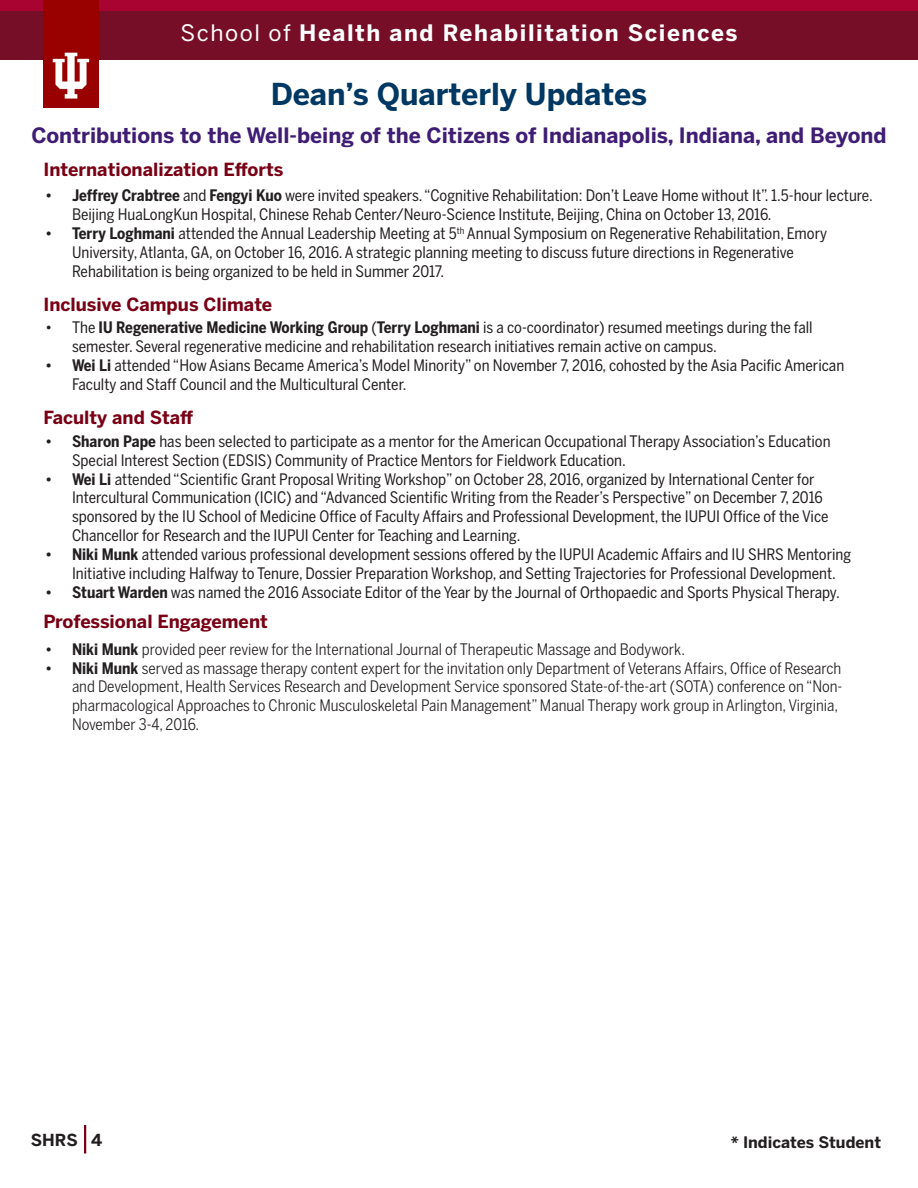
<style>
.page{position:relative;width:918px;height:1188px;background:#fff}
.page>*{position:absolute;margin:0;border:0;box-sizing:border-box;transform-origin:0 0}
.t1{font:700 30px "Benton Sans";color:#003863}
.t2{font:700 22.5px "Benton Sans";letter-spacing:.07em;color:#fff}
.t3{font:700 21px "Benton Sans";color:#401d75}
.t4{font:700 18px "Benton Sans";color:#790015}
.t5{font:700 16.5px "Benton Sans";color:#231f20}
.t6{font:15.75px/18.9px "Benton Sans Cond";color:#231f20}
.t7{font:15.75px/18.9px "Benton Sans Cond";color:#231f20}
.t8{font:700 15.75px "Benton Sans";color:#231f20}
.s1{font-weight:400}
.s2{font-weight:700}
</style>
<div class="page">
<hr style="left:84px;top:1125px;width:2px;height:29px;background:#790015">
<div style="left:0;top:0;width:918px;height:15px;background:#a90332"></div>
<div style="left:0;top:12px;width:918px;height:48px;background:#770e28"></div>
<img style="left:44px;top:0;width:55px;height:108px">
<p class="t2" style="left:181px;top:18px;width:558px"><span class="s1">School of</span> Health and Rehabilitation Sciences</p>
<p class="t1" style="left:271px;top:75px;width:378px">Dean’s Quarterly Updates</p>
<p class="t3" style="left:31px;top:122px;width:857px">Contributions to the Well-being of the Citizens of Indianapolis, Indiana, and Beyond</p>
<p class="t4" style="left:44px;top:158px;width:241px">Internationalization Efforts</p>
<p class="t6" style="left:72px;top:186px;width:802px;text-indent:-27px"><span class="s2">• Jeffrey Crabtree</span> and <span class="s2">Fengyi Kuo</span> were invited speakers. “Cognitive Rehabilitation: Don’t Leave Home without It”. 1.5-hour lecture.<br>Beijing HuaLongKun Hospital, Chinese Rehab Center/Neuro-Science Institute, Beijing, China on October 13, 2016.</p>
<p class="t6" style="left:72px;top:224px;width:757px;text-indent:-27px"><span class="s2">• Terry Loghmani</span> attended the Annual Leadership Meeting at 5<sup>th</sup> Annual Symposium on Regenerative Rehabilitation, Emory<br>University, Atlanta, GA, on October 16, 2016. A strategic planning meeting to discuss future directions in Regenerative<br>Rehabilitation is being organized to be held in Summer 2017.</p>
<p class="t4" style="left:44px;top:293px;width:230px">Inclusive Campus Climate</p>
<p class="t6" style="left:72px;top:318px;width:742px;text-indent:-27px">• The <span class="s2">IU Regenerative Medicine Working Group</span> (<span class="s2">Terry Loghmani</span> is a co-coordinator) resumed meetings during the fall semester. Several regenerative medicine and rehabilitation research initiatives remain active on campus.</p>
<p class="t6" style="left:72px;top:356px;width:774px;text-indent:-27px"><span class="s2">• Wei Li</span> attended “How Asians Became America’s Model Minority” on November 7, 2016, cohosted by the Asia Pacific American<br>Faculty and Staff Council and the Multicultural Center.</p>
<p class="t4" style="left:44px;top:406px;width:151px">Faculty and Staff</p>
<p class="t6" style="left:72px;top:432px;width:760px;text-indent:-27px"><span class="s2">• Sharon Pape</span> has been selected to participate as a mentor for the American Occupational Therapy Association’s Education<br>Special Interest Section (EDSIS) Community of Practice Mentors for Fieldwork Education.</p>
<p class="t6" style="left:72px;top:469px;width:758px;text-indent:-27px"><span class="s2">• Wei Li</span> attended “Scientific Grant Proposal Writing Workshop” on October 28, 2016, organized by International Center for Intercultural Communication (ICIC) and “Advanced Scientific Writing from the Reader’s Perspective” on December 7, 2016 sponsored by the IU School of Medicine Office of Faculty Affairs and Professional Development, the IUPUI Office of the Vice Chancellor for Research and the IUPUI Center for Teaching and Learning.</p>
<p class="t6" style="left:72px;top:545px;width:781px;text-indent:-27px"><span class="s2">• Niki Munk</span> attended various professional development sessions offered by the IUPUI Academic Affairs and IU SHRS Mentoring<br>Initiative including Halfway to Tenure, Dossier Preparation Workshop, and Setting Trajectories for Professional Development.</p>
<p class="t6" style="left:45px;top:583px;width:796px"><span class="s2">• Stuart Warden</span> was named the 2016 Associate Editor of the Year by the Journal of Orthopaedic and Sports Physical Therapy.</p>
<p class="t4" style="left:44px;top:610px;width:226px">Professional Engagement</p>
<p class="t7" style="left:45px;top:639px;width:642px"><span class="s2">• Niki Munk</span> provided peer review for the International Journal of Therapeutic Massage and Bodywork.</p>
<p class="t7" style="left:72px;top:658px;width:772px;text-indent:-27px"><span class="s2">• Niki Munk</span> served as massage therapy content expert for the invitation only Department of Veterans Affairs, Office of Research and Development, Health Services Research and Development Service sponsored State-of-the-art (SOTA) conference on “Non&shy;pharmacological Approaches to Chronic Musculoskeletal Pain Management” Manual Therapy work group in Arlington, Virginia, November 3-4, 2016.</p>
<p class="t5" style="left:31px;top:1129px;width:73px">SHRS 4</p>
<p class="t8" style="left:731px;top:1132px;width:152px">* Indicates Student</p>
</div>
